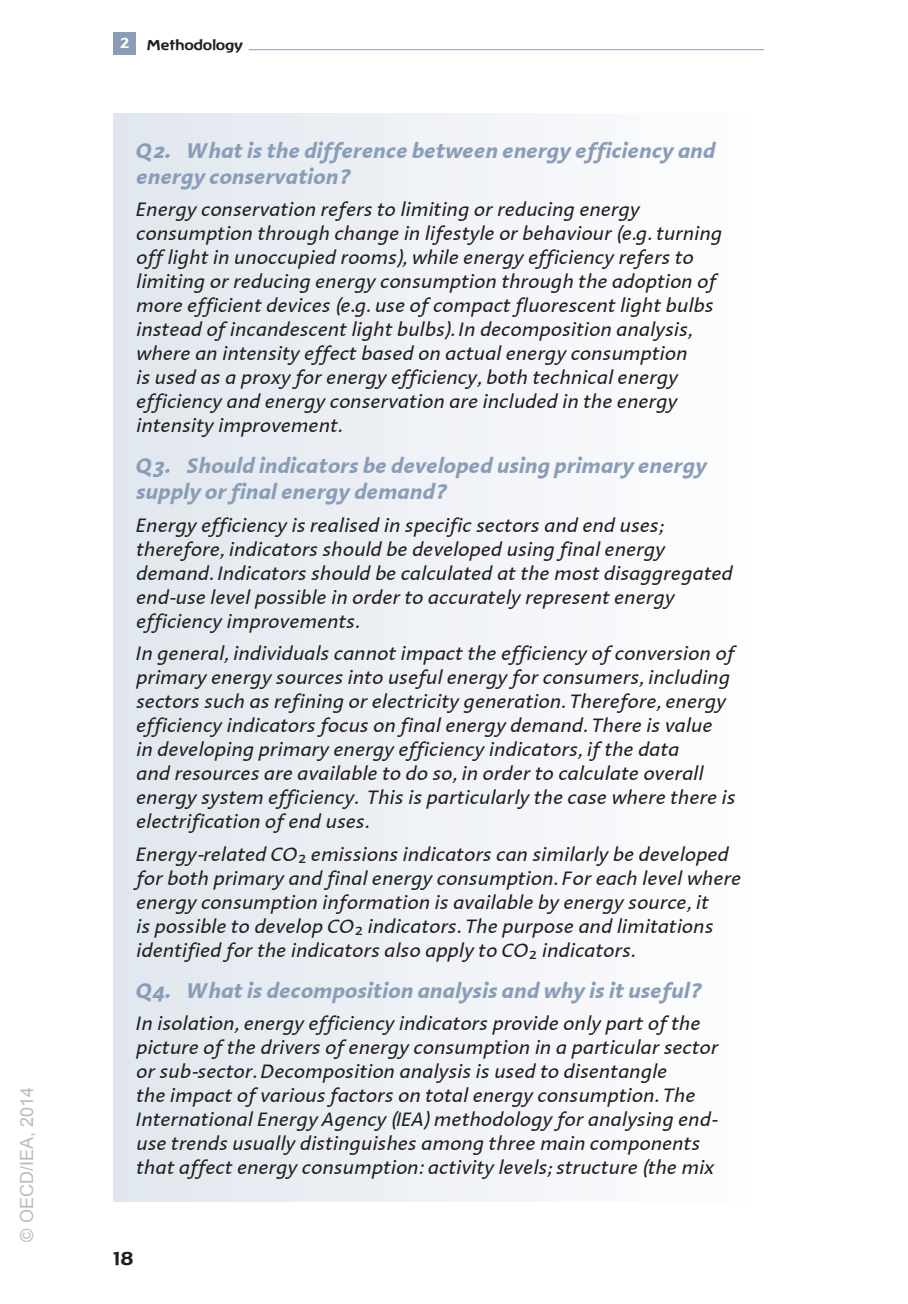
<style>
.page{position:relative;width:908px;height:1304px;background:#fff}
.page>*{position:absolute;margin:0;border:0;box-sizing:border-box;transform-origin:0 0}
.Questions{font:italic 700 22px/26.4px "Linotype Aroma";color:#899db8}
.Answers{font:italic 20px/24px "Linotype Aroma";color:#231f20}
.t1{font:18px "Arial";color:rgb(128 128 128/.54)}
.Normal_e{font:700 18px "Linotype Atlantis";color:#231f20}
._00_Chapitre{font:700 14px "Linotype Atlantis";color:#231f20}
.s1{color:#fff}
</style>
<div class="page">
<div style="left:113px;top:32px;width:23px;height:22px;background:#899db8"></div>
<hr style="left:249px;top:49px;width:514px;height:1px;background:#899db8">
<div style="left:113px;top:113px;width:652px;height:1089px;background:linear-gradient(to right,#e1e6ee,#fefeff)"></div>
<p class="t1" style="left:15px;top:1242px;width:156px;rotate:-90deg">© OECD/IEA, 2014</p>
<p class="_00_Chapitre" style="left:120px;top:37px;width:123px"><span class="s1">2</span> Methodology</p>
<p class="Questions" style="left:136px;top:136px;width:580px">Q2. What is the difference between energy efficiency and energy conservation?</p>
<p class="Answers" style="left:136px;top:197px;width:587px">Energy conservation refers to limiting or reducing energy consumption through change in lifestyle or behaviour (e.g. turning off light in unoccupied rooms), while energy efficiency refers to limiting or reducing energy consumption through the adoption of more efficient devices (e.g. use of compact fluorescent light bulbs instead of incandescent light bulbs). In decomposition analysis, where an intensity effect based on actual energy consumption<br>is used as a proxy for energy efficiency, both technical energy efficiency and energy conservation are included in the energy intensity improvement.</p>
<p class="Questions" style="left:136px;top:451px;width:571px">Q3. Should indicators be developed using primary energy supply or final energy demand?</p>
<p class="Answers" style="left:136px;top:513px;width:597px">Energy efficiency is realised in specific sectors and end uses; therefore, indicators should be developed using final energy demand. Indicators should be calculated at the most disaggregated end-use level possible in order to accurately represent energy efficiency improvements.</p>
<p class="Answers" style="left:136px;top:641px;width:600px">In general, individuals cannot impact the efficiency of conversion of primary energy sources into useful energy for consumers, including sectors such as refining or electricity generation. Therefore, energy efficiency indicators focus on final energy demand. There is value<br>in developing primary energy efficiency indicators, if the data<br>and resources are available to do so, in order to calculate overall energy system efficiency. This is particularly the case where there is electrification of end uses.</p>
<p class="Answers" style="left:136px;top:842px;width:606px">Energy-related CO<sub>2</sub> emissions indicators can similarly be developed for both primary and final energy consumption. For each level where energy consumption information is available by energy source, it<br>is possible to develop CO<sub>2</sub> indicators. The purpose and limitations identified for the indicators also apply to CO<sub>2</sub> indicators.</p>
<p class="Questions" style="left:136px;top:976px;width:565px">Q4. What is decomposition analysis and why is it useful?</p>
<p class="Answers" style="left:136px;top:1011px;width:583px">In isolation, energy efficiency indicators provide only part of the picture of the drivers of energy consumption in a particular sector or sub-sector. Decomposition analysis is used to disentangle<br>the impact of various factors on total energy consumption. The International Energy Agency (IEA) methodology for analysing end&shy;use trends usually distinguishes among three main components that affect energy consumption: activity levels; structure (the mix</p>
<p class="Normal_e" style="left:113px;top:1247px;width:21px">18</p>
</div>
